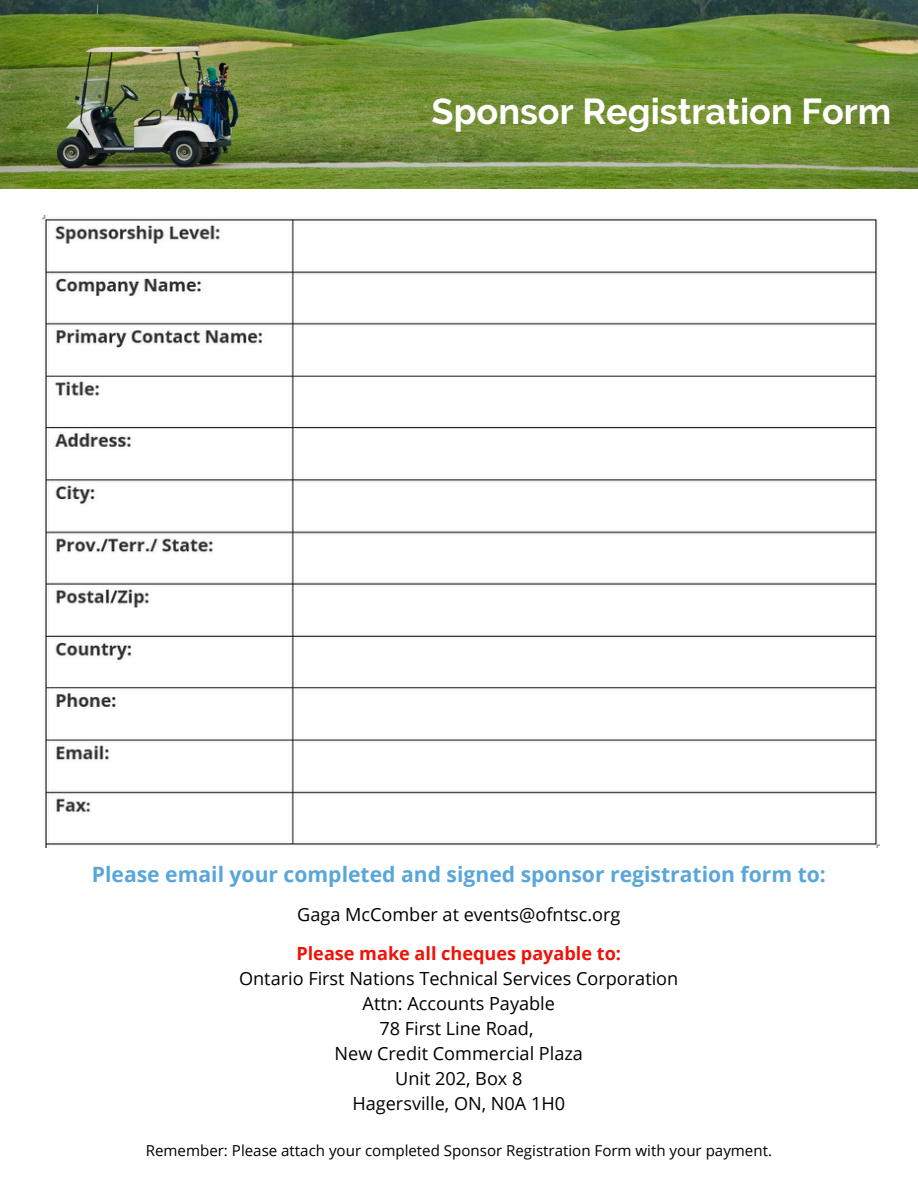
<style>
.page{position:relative;width:918px;height:1188px;background:#fff}
.page>*{position:absolute;margin:0;border:0;box-sizing:border-box;transform-origin:0 0}
.t1{font:700 36px "Raleway";color:#fff}
.t2{font:700 21.15px "Open Sans";color:#59a6d9}
.t3{font:18.15px/24.9px "Open Sans";color:#000;text-align:center}
.t4{font:15.15px "Open Sans";color:#000}
.s1{font-weight:700;color:#f01208}
</style>
<div class="page">
<img style="left:0;top:0;width:918px;height:189px">
<img style="left:43px;top:216px;width:837px;height:632px">
<h3 class="t1" style="left:432px;top:90px;width:461px">Sponsor Registration Form</h3>
<p class="t2" style="left:92px;top:860px;width:736px">Please email your completed and signed sponsor registration form to:</p>
<h1 class="t3" style="left:297px;top:901px;width:325px">Gaga McComber at events@ofntsc.org</h1>
<p class="t3" style="left:239px;top:941px;width:441px"><span class="s1">Please make all cheques payable to:<br></span>Ontario First Nations Technical Services Corporation<br>Attn: Accounts Payable<br>78 First Line Road,<br>New Credit Commercial Plaza<br>Unit 202, Box 8<br>Hagersville, ON, N0A 1H0</p>
<h2 class="t4" style="left:146px;top:1140px;width:628px">Remember: Please attach your completed Sponsor Registration Form with your payment.</h2>
</div>
